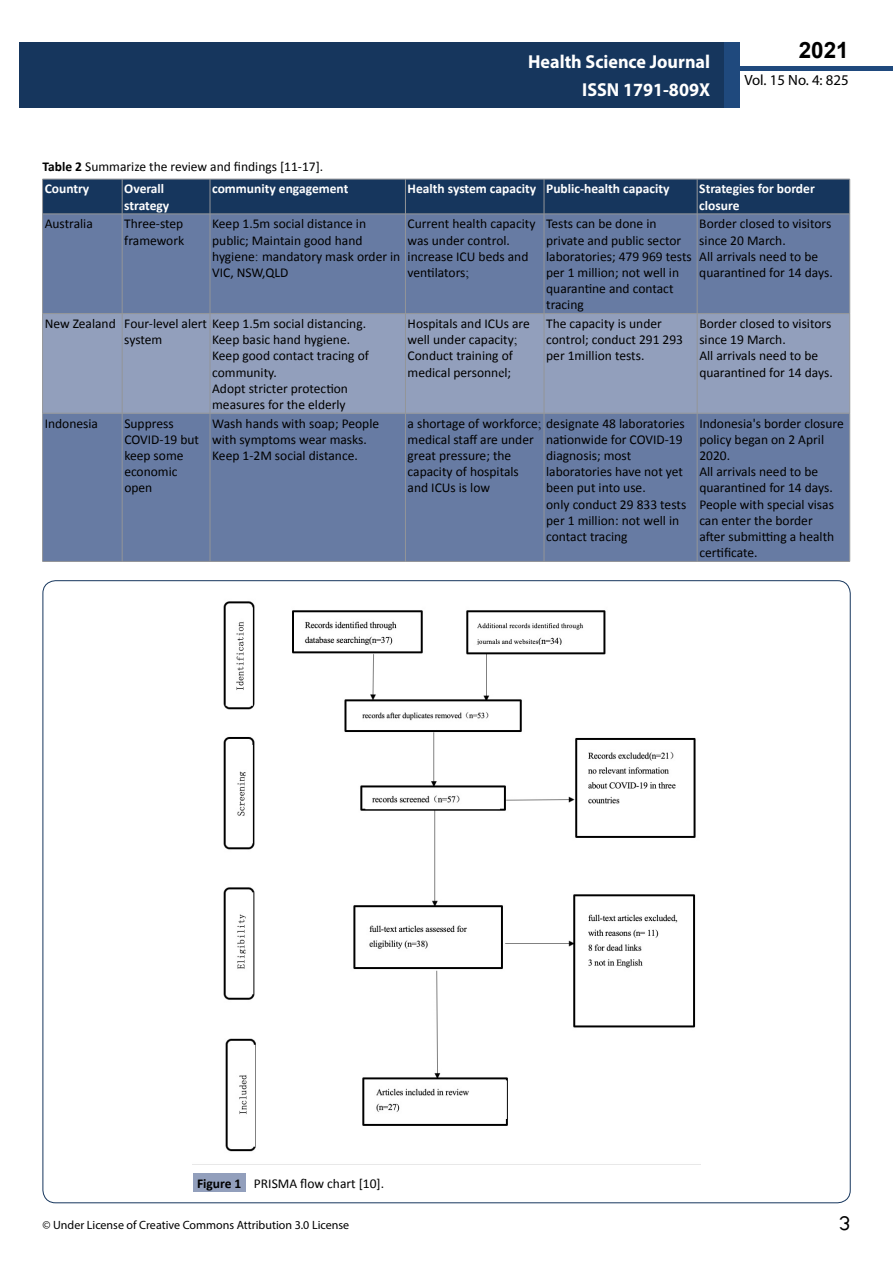
<style>
.page{position:relative;width:893px;height:1263px;background:#fff}
.page>*{position:absolute;margin:0;border:0;box-sizing:border-box;transform-origin:0 0}
.t1{font:25.5px "Tunga";color:#000}
.t2{font:700 22.5px "Arial";color:#000}
.t3{font:700 18.75px/27.2px "Myriad Pro";color:#fff;text-align:right;scale:.96 1}
.t4{font:14.85px "Myriad Pro";color:#000}
.t5{font:13.5px/16.2px "Calibri";color:#000}
.t6{font:700 13.5px/16.2px "Calibri";color:#fff}
.t7{font:12px "Myriad Pro";color:#000}
.s1{font-weight:700}
.s2{font-family:"Times New Roman"}
</style>
<div class="page">
<div style="left:722px;top:66px;width:171px;height:5px;background:#1f497d"></div>
<div style="left:19px;top:42px;width:706px;height:66px;background:#16365d"></div>
<div style="left:725px;top:42px;width:15px;height:66px;background:#1f497d"></div>
<img style="left:193px;top:601px;width:507px;height:564px">
<div style="left:193px;top:1173px;width:52px;height:19px;background:#929fbc"></div>
<div style="left:43px;top:180px;width:806px;height:34px;background:#16365d"></div>
<div style="left:43px;top:215px;width:806px;height:346px;background:#677ba3"></div>
<div style="left:43px;top:314px;width:806px;height:99px;background:#929fbc"></div>
<hr style="left:122px;top:179px;width:1px;height:35px;background:#939598">
<hr style="left:210px;top:179px;width:1px;height:35px;background:#939598">
<hr style="left:405px;top:179px;width:1px;height:35px;background:#939598">
<hr style="left:544px;top:179px;width:1px;height:35px;background:#939598">
<hr style="left:697px;top:179px;width:1px;height:35px;background:#939598">
<hr style="left:42px;top:214px;width:1px;height:99px;background:#939598">
<hr style="left:122px;top:214px;width:1px;height:99px;background:#939598">
<hr style="left:210px;top:214px;width:1px;height:99px;background:#939598">
<hr style="left:405px;top:214px;width:1px;height:99px;background:#939598">
<hr style="left:544px;top:214px;width:1px;height:99px;background:#939598">
<hr style="left:697px;top:214px;width:1px;height:99px;background:#939598">
<hr style="left:849px;top:214px;width:1px;height:99px;background:#939598">
<hr style="left:43px;top:313px;width:79px;height:1px;background:#939598">
<hr style="left:42px;top:314px;width:1px;height:99px;background:#939598">
<hr style="left:122px;top:313px;width:88px;height:1px;background:#939598">
<hr style="left:122px;top:314px;width:1px;height:99px;background:#939598">
<hr style="left:210px;top:313px;width:195px;height:1px;background:#939598">
<hr style="left:210px;top:314px;width:1px;height:99px;background:#939598">
<hr style="left:405px;top:313px;width:139px;height:1px;background:#939598">
<hr style="left:405px;top:314px;width:1px;height:99px;background:#939598">
<hr style="left:544px;top:313px;width:153px;height:1px;background:#939598">
<hr style="left:544px;top:314px;width:1px;height:99px;background:#939598">
<hr style="left:697px;top:313px;width:153px;height:1px;background:#939598">
<hr style="left:697px;top:314px;width:1px;height:99px;background:#939598">
<hr style="left:849px;top:314px;width:1px;height:99px;background:#939598">
<hr style="left:43px;top:413px;width:79px;height:1px;background:#939598">
<hr style="left:42px;top:413px;width:1px;height:148px;background:#939598">
<hr style="left:122px;top:413px;width:88px;height:1px;background:#939598">
<hr style="left:122px;top:413px;width:1px;height:148px;background:#939598">
<hr style="left:210px;top:413px;width:195px;height:1px;background:#939598">
<hr style="left:210px;top:413px;width:1px;height:148px;background:#939598">
<hr style="left:405px;top:413px;width:139px;height:1px;background:#939598">
<hr style="left:405px;top:413px;width:1px;height:148px;background:#939598">
<hr style="left:544px;top:413px;width:153px;height:1px;background:#939598">
<hr style="left:544px;top:413px;width:1px;height:148px;background:#939598">
<hr style="left:697px;top:413px;width:153px;height:1px;background:#939598">
<hr style="left:697px;top:413px;width:1px;height:148px;background:#939598">
<hr style="left:849px;top:413px;width:1px;height:148px;background:#939598">
<hr style="left:43px;top:561px;width:79px;height:1px;background:#939598">
<hr style="left:122px;top:561px;width:88px;height:1px;background:#939598">
<hr style="left:210px;top:561px;width:195px;height:1px;background:#939598">
<hr style="left:405px;top:561px;width:139px;height:1px;background:#939598">
<hr style="left:544px;top:561px;width:153px;height:1px;background:#939598">
<hr style="left:697px;top:561px;width:153px;height:1px;background:#939598">
<hr style="left:43px;top:179px;width:79px;height:1px;background:#939598">
<hr style="left:42px;top:179px;width:1px;height:35px;background:#939598">
<hr style="left:122px;top:179px;width:88px;height:1px;background:#939598">
<hr style="left:210px;top:179px;width:195px;height:1px;background:#939598">
<hr style="left:405px;top:179px;width:139px;height:1px;background:#939598">
<hr style="left:544px;top:179px;width:153px;height:1px;background:#939598">
<hr style="left:697px;top:179px;width:153px;height:1px;background:#939598">
<hr style="left:849px;top:179px;width:1px;height:35px;background:#939598">
<hr style="left:43px;top:214px;width:79px;height:1px;background:#939598">
<hr style="left:122px;top:214px;width:88px;height:1px;background:#939598">
<hr style="left:210px;top:214px;width:195px;height:1px;background:#939598">
<hr style="left:405px;top:214px;width:139px;height:1px;background:#939598">
<hr style="left:544px;top:214px;width:153px;height:1px;background:#939598">
<hr style="left:697px;top:214px;width:153px;height:1px;background:#939598">
<p class="t5" style="left:43px;top:159px;width:282px"><span class="s1">Table 2</span> Summarize the review and findings [11-17].</p>
<h3 class="t3" style="left:528px;top:48px;width:191px">Health Science Journal<br>ISSN 1791-809X</h3>
<h2 class="t2" style="left:799px;top:35px;width:52px">2021</h2>
<p class="t4" style="left:744px;top:71px;width:106px">Vol. 15 No. 4: 825</p>
<p class="t6" style="left:45px;top:181px;width:46px">Country</p>
<p class="t6" style="left:124px;top:181px;width:47px">Overall strategy</p>
<p class="t6" style="left:212px;top:181px;width:138px">community engagement</p>
<p class="t6" style="left:408px;top:181px;width:263px">Health system capacity Public-health capacity</p>
<p class="t6" style="left:699px;top:181px;width:117px">Strategies for border closure</p>
<p class="t5" style="left:45px;top:216px;width:50px">Australia</p>
<p class="t5" style="left:124px;top:216px;width:61px">Three-step framework</p>
<p class="t5" style="left:212px;top:216px;width:190px">Keep 1.5m social distance in public; Maintain good hand hygiene<span class="s2">:</span> mandatory mask order in<br>VIC, NSW,QLD</p>
<p class="t5" style="left:408px;top:216px;width:129px">Current health capacity was under control. increase ICU beds and ventilators<span class="s2">;</span></p>
<p class="t5" style="left:546px;top:216px;width:147px">Tests can be done in private and public sector laboratories; 479 969 tests per 1 million; not well in quarantine and contact tracing</p>
<p class="t5" style="left:699px;top:216px;width:135px">Border closed to visitors since 20 March.<br>All arrivals need to be quarantined for 14 days.</p>
<p class="t5" style="left:124px;top:315px;width:243px;text-indent:-80px">New Zealand Four-level alert Keep 1.5m social distancing. system</p>
<p class="t5" style="left:408px;top:315px;width:124px">Hospitals and ICUs are well under capacity<span class="s2">;<br></span>Conduct training of medical personn<span class="s2">e</span>l;</p>
<p class="t5" style="left:546px;top:315px;width:138px">The capacity is under control; conduct 291 293 per 1million tests.</p>
<p class="t5" style="left:699px;top:315px;width:135px">Border closed to visitors since 19 March.<br>All arrivals need to be quarantined for 14 days.</p>
<p class="t5" style="left:212px;top:332px;width:158px">Keep basic hand hygiene.<br>Keep good contact tracing of community.<br>Adopt stricter protection measures for the elderly</p>
<p class="t5" style="left:45px;top:415px;width:55px">Indonesia</p>
<p class="t5" style="left:124px;top:415px;width:76px">Suppress<br>COVID-19 but keep some economic open</p>
<p class="t5" style="left:212px;top:415px;width:168px">Wash hands with soap; People with symptoms wear masks.<br>Keep 1-2M social distance.</p>
<p class="t5" style="left:408px;top:415px;width:279px">a shortage of workforce<span class="s2">;</span> designate 48 laboratories medical staff are under<br>great pressure; the<br>capacity of hospitals<br>and ICUs is low</p>
<p class="t5" style="left:546px;top:431px;width:142px">nationwide for COVID-19 diagnosis; most laboratories have not yet been put into use.<br>only conduct 29 833 tests per 1 million: not well in contact tracing</p>
<p class="t5" style="left:699px;top:415px;width:146px">Indonesia's border closure policy began on 2 April<br>2020.<br>All arrivals need to be quarantined for 14 days.<br>People with special visas can enter the border<br>after submitting a health certificate.</p>
<p class="t5" style="left:197px;top:1175px;width:189px"><span class="s1">Figure 1</span> PRISMA flow chart [10].</p>
<p class="t7" style="left:43px;top:1218px;width:308px">© Under License of Creative Commons Attribution 3.0 License</p>
<h1 class="t1" style="left:839px;top:1206px;width:13px">3</h1>
</div>
